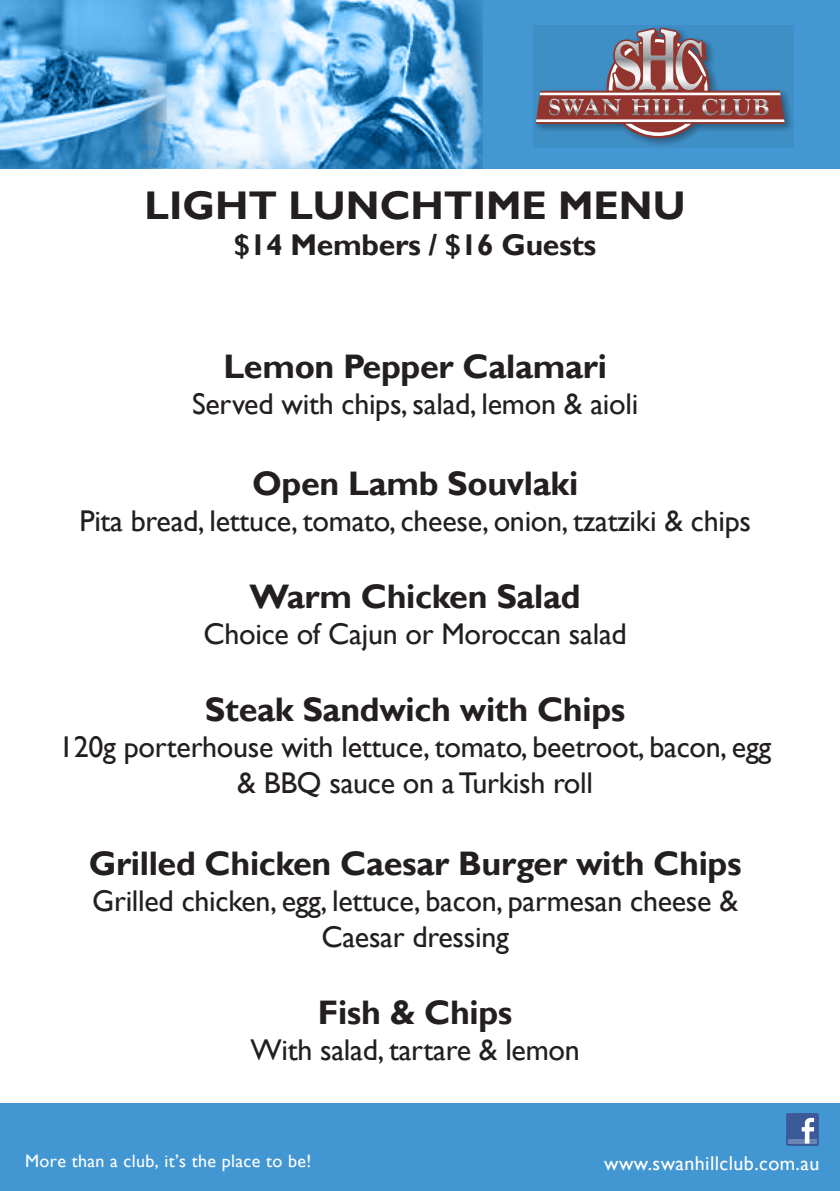
<style>
.page{position:relative;width:840px;height:1191px;background:#fff}
.page>*{position:absolute;margin:0;border:0;box-sizing:border-box;transform-origin:0 0}
.t1{font:700 40px "Gill Sans";color:#231f20}
.t2{font:700 34px "Gill Sans";letter-spacing:-.01em;color:#231f20}
.t3{font:30px/36px "Gill Sans";letter-spacing:-.01em;color:#231f20;text-align:center}
.t4{font:700 30px "Gill Sans";letter-spacing:-.01em;color:#231f20}
.t5{font:20px "Gill Sans";letter-spacing:.02em;color:#fff}
.t6{font:18px "Gill Sans";letter-spacing:.02em;color:#fff}
</style>
<div class="page">
<div style="left:0;top:0;width:839px;height:171px;background:#4397d2"></div>
<img style="left:166px;top:0;width:316px;height:169px">
<img style="left:0;top:0;width:166px;height:169px">
<div style="left:0;top:169px;width:839px;height:294px;background:#fff"></div>
<svg style="left:533px;top:25px;width:260px;height:123px;fill:#3f8fc7"></svg>
<svg style="left:535px;top:28px;width:249px;height:110px"></svg>
<div style="left:0;top:1103px;width:839px;height:88px;background:#4297d3"></div>
<div style="left:785px;top:1113px;width:33px;height:32px;background:#3c5a98;border-radius:2px"></div>
<div style="left:788px;top:1138px;width:28px;height:5px;background:#6d85b3"></div>
<svg style="left:801px;top:1117px;width:12px;height:26px"></svg>
<h1 class="t1" style="left:144px;top:182px;width:542px">LIGHT LUNCHTIME MENU</h1>
<p class="t4" style="left:234px;top:227px;width:364px">$14 Members / $16 Guests</p>
<p class="t2" style="left:223px;top:346px;width:385px">Lemon Pepper Calamari</p>
<p class="t3" style="left:192px;top:386px;width:447px">Served with chips, salad, lemon &amp; aioli</p>
<p class="t2" style="left:252px;top:463px;width:327px">Open Lamb Souvlaki</p>
<p class="t3" style="left:79px;top:504px;width:672px">Pita bread, lettuce, tomato, cheese, onion, tzatziki &amp; chips</p>
<p class="t2" style="left:249px;top:576px;width:332px">Warm Chicken Salad</p>
<p class="t3" style="left:203px;top:617px;width:424px">Choice of Cajun or Moroccan salad</p>
<p class="t2" style="left:205px;top:689px;width:421px">Steak Sandwich with Chips</p>
<p class="t3" style="left:59px;top:729px;width:713px">120g porterhouse with lettuce, tomato, beetroot, bacon, egg &amp; BBQ sauce on a Turkish roll</p>
<p class="t2" style="left:89px;top:843px;width:654px">Grilled Chicken Caesar Burger with Chips</p>
<p class="t3" style="left:92px;top:883px;width:647px">Grilled chicken, egg, lettuce, bacon, parmesan cheese &amp;<br>Caesar dressing</p>
<p class="t2" style="left:318px;top:991px;width:196px">Fish &amp; Chips</p>
<p class="t3" style="left:250px;top:1032px;width:331px">With salad, tartare &amp; lemon</p>
<p class="t6" style="left:25px;top:1150px;width:287px">More than a club, it’s the place to be!</p>
<p class="t5" style="left:604px;top:1151px;width:216px">www.swanhillclub.com.au</p>
</div>
